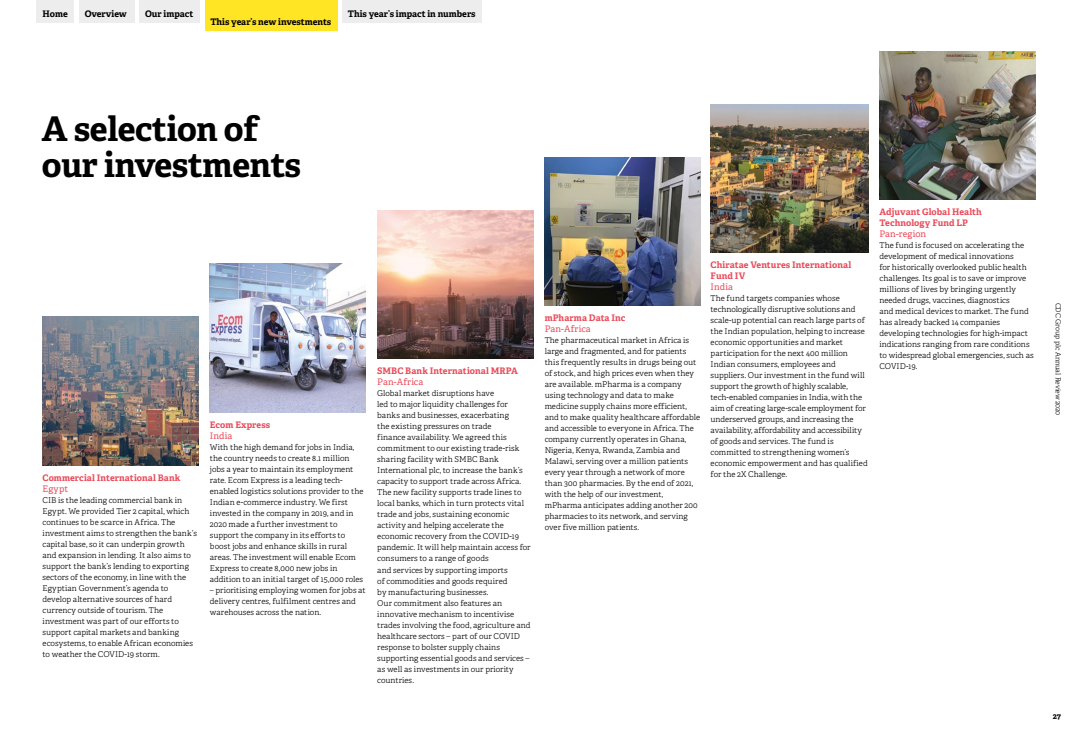
<style>
.page{position:relative;width:1078px;height:752px;background:#fff}
.page>*{position:absolute;margin:0;border:0;box-sizing:border-box;transform-origin:0 0}
.t1{font:700 34px/36px "Adelle";letter-spacing:-.01em;color:#000}
.t2{font:700 9px/11px "Adelle";letter-spacing:.01em;color:#e94b5a}
.t3{font:700 9px "Adelle";color:#000}
.t4{font:9px "Adelle";letter-spacing:.015em;color:#e94b5a}
.t5{font:300 8px/11px "Adelle";letter-spacing:.005em;color:#000}
.t6{font:700 8px "Adelle";color:#000}
.t7{font:300 7px "Adelle";letter-spacing:-.01em;color:#000}
</style>
<div class="page">
<img style="left:710px;top:104px;width:157px;height:148px">
<img style="left:544px;top:157px;width:156px;height:148px">
<img style="left:879px;top:51px;width:156px;height:148px">
<img style="left:377px;top:210px;width:156px;height:148px">
<img style="left:210px;top:264px;width:156px;height:148px">
<img style="left:43px;top:317px;width:155px;height:148px">
<div style="left:79px;top:0;width:55px;height:22px;background:#ededed"></div>
<div style="left:139px;top:0;width:61px;height:22px;background:#ededed"></div>
<div style="left:37px;top:0;width:37px;height:22px;background:#ededed"></div>
<div style="left:205px;top:0;width:132px;height:30px;background:#ffe524"></div>
<div style="left:342px;top:0;width:139px;height:22px;background:#ededed"></div>
<p class="t3" style="left:43px;top:8px;width:27px">Home</p>
<p class="t3" style="left:85px;top:8px;width:44px">Overview</p>
<p class="t3" style="left:145px;top:8px;width:50px">Our impact</p>
<p class="t3" style="left:210px;top:16px;width:122px">This year’s new investments</p>
<p class="t3" style="left:348px;top:8px;width:129px">This year’s impact in numbers</p>
<h1 class="t1" style="left:42px;top:110px;width:261px">A selection of our investments</h1>
<p class="t2" style="left:43px;top:472px;width:139px">Commercial International Bank</p>
<p class="t4" style="left:43px;top:482px;width:27px">Egypt</p>
<p class="t5" style="left:43px;top:494px;width:156px">CIB is the leading commercial bank in Egypt. We provided Tier 2 capital, which continues to be scarce in Africa. The investment aims to strengthen the bank’s capital base, so it can underpin growth and expansion in lending. It also aims to support the bank’s lending to exporting sectors of the economy, in line with the Egyptian Government’s agenda to develop alternative sources of hard currency outside of tourism. The investment was part of our efforts to support capital markets and banking ecosystems, to enable African economies to weather the COVID-19 storm.</p>
<p class="t2" style="left:210px;top:419px;width:62px">Ecom Express</p>
<p class="t4" style="left:210px;top:429px;width:24px">India</p>
<p class="t5" style="left:210px;top:441px;width:155px">With the high demand for jobs in India, the country needs to create 8.1 million jobs a year to maintain its employment rate. Ecom Express is a leading tech&shy;enabled logistics solutions provider to the Indian e-commerce industry. We first invested in the company in 2019, and in 2020 made a further investment to support the company in its efforts to boost jobs and enhance skills in rural areas. The investment will enable Ecom Express to create 8,000 new jobs in addition to an initial target of 15,000 roles</p>
<p class="t5" style="left:210px;top:584px;width:157px">– prioritising employing women for jobs at delivery centres, fulfilment centres and warehouses across the nation.</p>
<p class="t2" style="left:377px;top:365px;width:142px">SMBC Bank International MRPA</p>
<p class="t4" style="left:377px;top:376px;width:47px">Pan-Africa</p>
<p class="t5" style="left:377px;top:388px;width:155px">Global market disruptions have<br>led to major liquidity challenges for banks and businesses, exacerbating<br>the existing pressures on trade<br>finance availability. We agreed this commitment to our existing trade-risk sharing facility with SMBC Bank International plc, to increase the bank’s capacity to support trade across Africa.<br>The new facility supports trade lines to local banks, which in turn protects vital trade and jobs, sustaining economic activity and helping accelerate the economic recovery from the COVID-19 pandemic. It will help maintain access for consumers to a range of goods<br>and services by supporting imports<br>of commodities and goods required<br>by manufacturing businesses.<br>Our commitment also features an innovative mechanism to incentivise trades involving the food, agriculture and healthcare sectors – part of our COVID response to bolster supply chains supporting essential goods and services – as well as investments in our priority countries.</p>
<p class="t2" style="left:544px;top:312px;width:82px">mPharma Data Inc</p>
<p class="t4" style="left:544px;top:323px;width:47px">Pan-Africa</p>
<p class="t5" style="left:544px;top:335px;width:157px">The pharmaceutical market in Africa is large and fragmented, and for patients this frequently results in drugs being out of stock, and high prices even when they are available. mPharma is a company using technology and data to make medicine supply chains more efficient, and to make quality healthcare affordable and accessible to everyone in Africa. The company currently operates in Ghana, Nigeria, Kenya, Rwanda, Zambia and Malawi, serving over a million patients every year through a network of more than 300 pharmacies. By the end of 2021, with the help of our investment, mPharma anticipates adding another 200 pharmacies to its network, and serving over five million patients.</p>
<p class="t2" style="left:710px;top:259px;width:142px">Chiratae Ventures International<br>Fund IV</p>
<p class="t4" style="left:710px;top:281px;width:24px">India</p>
<p class="t5" style="left:710px;top:292px;width:158px">The fund targets companies whose technologically disruptive solutions and scale-up potential can reach large parts of the Indian population, helping to increase economic opportunities and market participation for the next 400 million Indian consumers, employees and suppliers. Our investment in the fund will support the growth of highly scalable, tech-enabled companies in India, with the aim of creating large-scale employment for underserved groups, and increasing the availability, affordability and accessibility of goods and services. The fund is committed to strengthening women’s economic empowerment and has qualified for the 2X Challenge.</p>
<p class="t2" style="left:879px;top:206px;width:104px">Adjuvant Global Health<br>Technology Fund LP</p>
<p class="t4" style="left:879px;top:228px;width:48px">Pan-region</p>
<p class="t5" style="left:879px;top:239px;width:156px">The fund is focused on accelerating the development of medical innovations<br>for historically overlooked public health challenges. Its goal is to save or improve millions of lives by bringing urgently needed drugs, vaccines, diagnostics<br>and medical devices to market. The fund has already backed 14 companies developing technologies for high-impact indications ranging from rare conditions to widespread global emergencies, such as COVID-19.</p>
<p class="t7" style="left:1062px;top:302px;width:114px;rotate:90deg">CDC Group plc Annual Review 2020</p>
<p class="t6" style="left:1052px;top:710px;width:10px">27</p>
</div>
